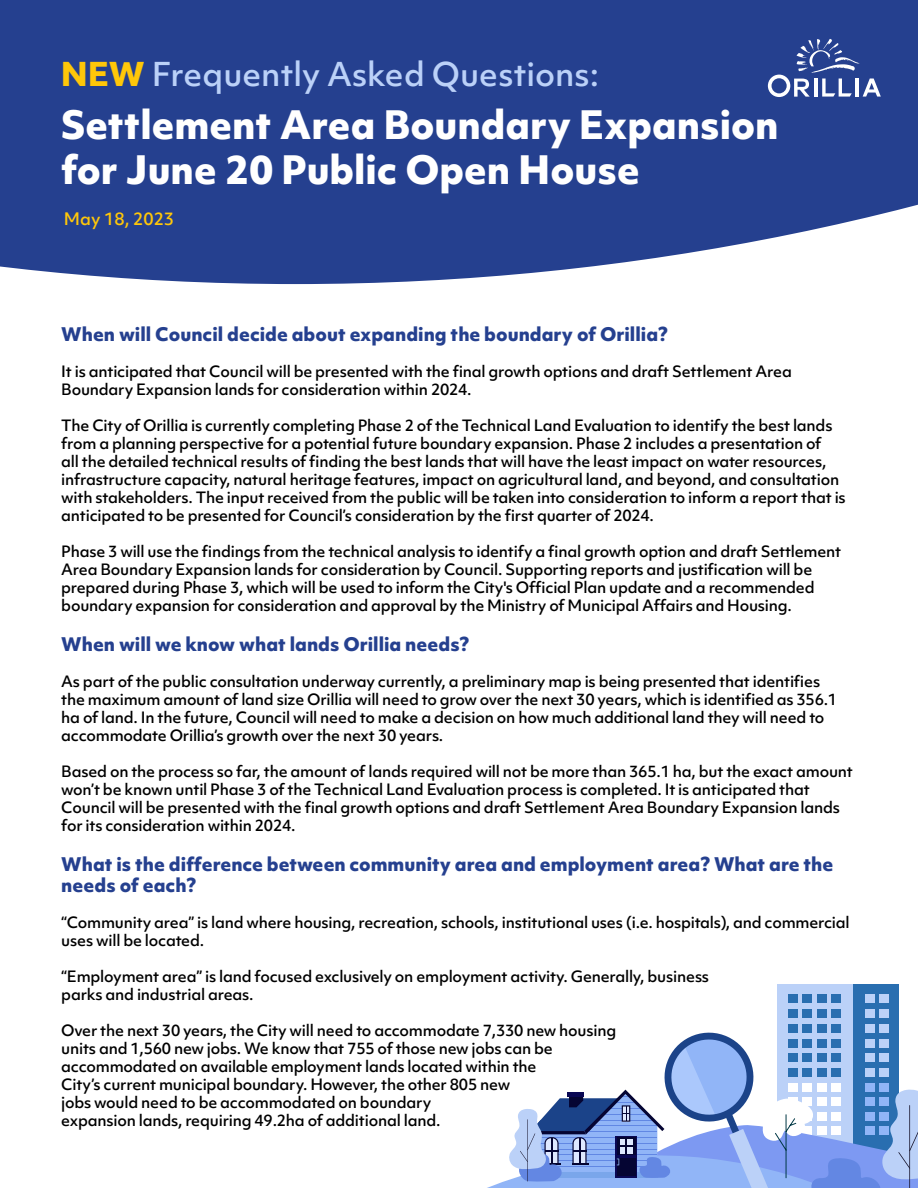
<style>
.page{position:relative;width:918px;height:1188px;background:#fff}
.page>*{position:absolute;margin:0;border:0;box-sizing:border-box;transform-origin:0 0}
.t1{font:800 37.5px/45px "Objektiv Mk 1";color:#fff}
.t2{font:500 31.5px "Objektiv Mk 1";color:#bbd1f8}
.t3{font:800 18px/21.6px "Objektiv Mk 1";color:#25408f}
.t4{font:500 16.5px "Objektiv Mk 1";color:#ffc709}
.t5{font:500 15px/18px "Objektiv Mk 1";letter-spacing:-.015em;color:#000}
.s1{font-weight:800;color:#ffc709}
</style>
<div class="page">
<svg style="left:0;top:0;width:918px;height:284px;background:#344d96"></svg>
<svg style="left:768px;top:39px;width:113px;height:58px;background:#4d63a3"></svg>
<div style="left:777px;top:984px;width:76px;height:171px;background:#bbd1f8"></div>
<div style="left:853px;top:984px;width:46px;height:171px;background:#296eb0"></div>
<div style="left:788px;top:995px;width:9px;height:8px;background:#296eb0"></div>
<div style="left:803px;top:995px;width:9px;height:8px;background:#296eb0"></div>
<div style="left:817px;top:994px;width:10px;height:9px;background:#296eb0"></div>
<div style="left:832px;top:995px;width:9px;height:8px;background:#296eb0"></div>
<div style="left:788px;top:1009px;width:9px;height:9px;background:#296eb0"></div>
<div style="left:803px;top:1009px;width:9px;height:9px;background:#296eb0"></div>
<div style="left:817px;top:1009px;width:10px;height:9px;background:#296eb0"></div>
<div style="left:832px;top:1009px;width:9px;height:9px;background:#296eb0"></div>
<div style="left:788px;top:1024px;width:9px;height:9px;background:#296eb0"></div>
<div style="left:803px;top:1024px;width:9px;height:9px;background:#296eb0"></div>
<div style="left:817px;top:1024px;width:10px;height:9px;background:#296eb0"></div>
<div style="left:832px;top:1024px;width:9px;height:9px;background:#296eb0"></div>
<div style="left:865px;top:995px;width:9px;height:8px;background:#bbd1f8"></div>
<div style="left:879px;top:995px;width:10px;height:8px;background:#bbd1f8"></div>
<div style="left:865px;top:1009px;width:9px;height:9px;background:#bbd1f8"></div>
<div style="left:879px;top:1009px;width:10px;height:9px;background:#bbd1f8"></div>
<div style="left:865px;top:1024px;width:9px;height:9px;background:#bbd1f8"></div>
<div style="left:879px;top:1024px;width:10px;height:9px;background:#bbd1f8"></div>
<svg style="left:508px;top:1030px;width:410px;height:158px"></svg>
<h2 class="t2" style="left:61px;top:52px;width:540px"><span class="s1">NEW</span> Frequently Asked Questions:</h2>
<h1 class="t1" style="left:61px;top:101px;width:719px">Settlement Area Boundary Expansion for June 20 Public Open House</h1>
<p class="t4" style="left:64px;top:207px;width:112px">May 18, 2023</p>
<p class="t3" style="left:61px;top:323px;width:608px">When will Council decide about expanding the boundary of Orillia?</p>
<p class="t5" style="left:61px;top:362px;width:732px">It is anticipated that Council will be presented with the final growth options and draft Settlement Area<br>Boundary Expansion lands for consideration within 2024.</p>
<p class="t5" style="left:61px;top:416px;width:786px">The City of Orillia is currently completing Phase 2 of the Technical Land Evaluation to identify the best lands from a planning perspective for a potential future boundary expansion. Phase 2 includes a presentation of<br>all the detailed technical results of finding the best lands that will have the least impact on water resources, infrastructure capacity, natural heritage features, impact on agricultural land, and beyond, and consultation with stakeholders. The input received from the public will be taken into consideration to inform a report that is anticipated to be presented for Council’s consideration by the first quarter of 2024.</p>
<p class="t5" style="left:61px;top:542px;width:782px">Phase 3 will use the findings from the technical analysis to identify a final growth option and draft Settlement Area Boundary Expansion lands for consideration by Council. Supporting reports and justification will be prepared during Phase 3, which will be used to inform the City's Official Plan update and a recommended boundary expansion for consideration and approval by the Ministry of Municipal Affairs and Housing.</p>
<p class="t3" style="left:61px;top:633px;width:410px">When will we know what lands Orillia needs?</p>
<p class="t5" style="left:61px;top:672px;width:778px">As part of the public consultation underway currently, a preliminary map is being presented that identifies the maximum amount of land size Orillia will need to grow over the next 30 years, which is identified as 356.1 ha of land. In the future, Council will need to make a decision on how much additional land they will need to accommodate Orillia’s growth over the next 30 years.</p>
<p class="t5" style="left:61px;top:762px;width:793px">Based on the process so far, the amount of lands required will not be more than 365.1 ha, but the exact amount won’t be known until Phase 3 of the Technical Land Evaluation process is completed. It is anticipated that Council will be presented with the final growth options and draft Settlement Area Boundary Expansion lands for its consideration within 2024.</p>
<p class="t3" style="left:61px;top:852px;width:774px">What is the difference between community area and employment area? What are the needs of each?</p>
<p class="t5" style="left:61px;top:913px;width:790px">“Community area” is land where housing, recreation, schools, institutional uses (i.e. hospitals), and commercial uses will be located.</p>
<p class="t5" style="left:61px;top:967px;width:649px">“Employment area” is land focused exclusively on employment activity. Generally, business parks and industrial areas.</p>
<p class="t5" style="left:61px;top:1021px;width:556px">Over the next 30 years, the City will need to accommodate 7,330 new housing units and 1,560 new jobs. We know that 755 of those new jobs can be accommodated on available employment lands located within the<br>City’s current municipal boundary. However, the other 805 new<br>jobs would need to be accommodated on boundary<br>expansion lands, requiring 49.2ha of additional land.</p>
</div>
